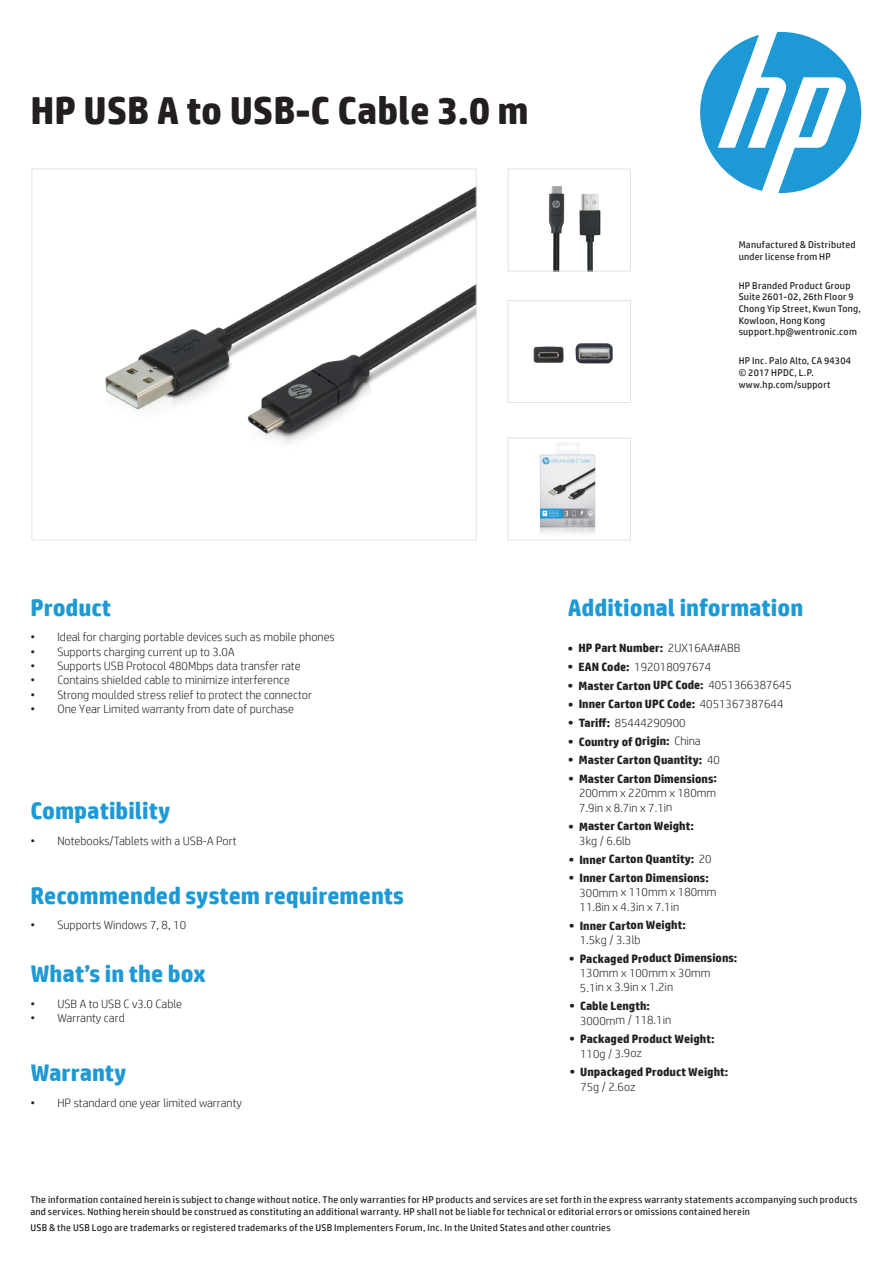
<style>
.page{position:relative;width:893px;height:1263px;background:#fff}
.page>*{position:absolute;margin:0;border:0;box-sizing:border-box;transform-origin:0 0}
.t1{font:700 39px "HP Simplified";color:#231f20}
.t2{font:700 24px "HP Simplified";color:#1d99d6}
.t3{font:300 12px/14.4px "HP Simplified";color:#231f20}
.t4{font:700 12px/14.5px "HP Simplified";letter-spacing:-.005em;color:#231f20}
.t5{font:9.75px/11.7px "HP Simplified";letter-spacing:.025em;color:#231f20}
.s1{font-weight:300}
.s2{font-weight:700}
</style>
<div class="page">
<svg style="left:700px;top:32px;width:161px;height:161px"></svg>
<img style="left:105px;top:187px;width:369px;height:256px">
<img style="left:549px;top:186px;width:52px;height:83px">
<div style="left:508px;top:169px;width:123px;height:102px;border:1px solid #e1e2e4"></div>
<img style="left:533px;top:343px;width:80px;height:21px">
<div style="left:508px;top:300px;width:123px;height:103px;border:1px solid #e1e2e4"></div>
<img style="left:540px;top:454px;width:56px;height:80px">
<div style="left:508px;top:438px;width:123px;height:102px;border:1px solid #e1e2e4"></div>
<p class="t1" style="left:30px;top:87px;width:500px">HP USB A to USB-C Cable 3.0 m</p>
<p class="t5" style="left:739px;top:239px;width:118px">Manufactured &amp; Distributed under license from HP</p>
<p class="t5" style="left:739px;top:279px;width:124px">HP Branded Product Group<br>Suite 2601-02, 26th Floor 9<br>Chong Yip Street, Kwun Tong,<br>Kowloon, Hong Kong support.hp@wentronic.com</p>
<p class="t5" style="left:739px;top:355px;width:114px">HP Inc. Palo Alto, CA 94304 © 2017 HPDC, L.P. www.hp.com/support</p>
<p class="t2" style="left:30px;top:593px;width:82px">Product</p>
<p class="t3" style="left:30px;top:630px;width:306px">• Ideal for charging portable devices such as mobile phones</p>
<p class="t3" style="left:30px;top:644px;width:206px">• Supports charging current up to 3.0A</p>
<p class="t3" style="left:30px;top:658px;width:272px">• Supports USB Protocol 480Mbps data transfer rate</p>
<p class="t3" style="left:30px;top:673px;width:261px">• Contains shielded cable to minimize interference</p>
<p class="t3" style="left:30px;top:687px;width:283px">• Strong moulded stress relief to protect the connector</p>
<p class="t3" style="left:30px;top:702px;width:265px">• One Year Limited warranty from date of purchase</p>
<p class="t2" style="left:30px;top:796px;width:141px">Compatibility</p>
<p class="t3" style="left:30px;top:833px;width:208px">• Notebooks/Tablets with a USB-A Port</p>
<p class="t2" style="left:30px;top:881px;width:375px">Recommended system requirements</p>
<p class="t3" style="left:30px;top:918px;width:157px">• Supports Windows 7, 8, 10</p>
<p class="t2" style="left:30px;top:960px;width:177px">What’s in the box</p>
<p class="t3" style="left:30px;top:996px;width:153px">• USB A to USB C v3.0 Cable</p>
<p class="t3" style="left:30px;top:1011px;width:96px">• Warranty card</p>
<p class="t2" style="left:30px;top:1059px;width:98px">Warranty</p>
<p class="t3" style="left:30px;top:1095px;width:213px">• HP standard one year limited warranty</p>
<p class="t2" style="left:568px;top:593px;width:237px">Additional information</p>
<p class="t4" style="left:568px;top:641px;width:174px">• HP Part Number: <span class="s1">2UX16AA#ABB</span></p>
<p class="t3" style="left:568px;top:659px;width:145px"><span class="s2">• EAN Code:</span> 192018097674</p>
<p class="t4" style="left:568px;top:678px;width:226px">• Master Carton UPC Code: <span class="s1">4051366387645</span></p>
<p class="t4" style="left:568px;top:697px;width:217px">• Inner Carton UPC Code: <span class="s1">4051367387644</span></p>
<p class="t3" style="left:568px;top:715px;width:119px"><span class="s2">• Tariff:</span> 85444290900</p>
<p class="t4" style="left:568px;top:734px;width:134px">• Country of Origin: <span class="s1">China</span></p>
<p class="t4" style="left:568px;top:752px;width:153px">• Master Carton Quantity: <span class="s1">40</span></p>
<p class="t3" style="left:579px;top:771px;width:139px;text-align:justify;text-indent:-11px"><span class="s2">• Master Carton Dimensions:<br></span>200mm x 220mm x 180mm 7.9in x 8.7in x 7.1in</p>
<p class="t4" style="left:579px;top:819px;width:116px;text-indent:-11px">• Master Carton Weight:<br><span class="s1">3kg / 6.6lb</span></p>
<p class="t4" style="left:569px;top:852px;width:145px">• Inner Carton Quantity: <span class="s1">20</span></p>
<p class="t3" style="left:579px;top:870px;width:139px;text-indent:-11px"><span class="s2">• Inner Carton Dimensions:<br></span>300mm x 110mm x 180mm<br>11.8in x 4.3in x 7.1in</p>
<p class="t4" style="left:580px;top:918px;width:108px;text-indent:-11px">• Inner Carton Weight:<br><span class="s1">1.5kg / 3.3lb</span></p>
<p class="t3" style="left:580px;top:951px;width:159px;text-indent:-11px"><span class="s2">• Packaged Product Dimensions:<br></span>130mm x 100mm x 30mm<br>5.1in x 3.9in x 1.2in</p>
<p class="t3" style="left:580px;top:998px;width:93px;text-indent:-11px"><span class="s2">• Cable Length:<br></span>3000mm / 118.1in</p>
<p class="t4" style="left:580px;top:1031px;width:136px;text-indent:-11px">• Packaged Product Weight:<br><span class="s1">110g / 3.9oz</span></p>
<p class="t4" style="left:580px;top:1064px;width:150px;text-indent:-11px">• Unpackaged Product Weight:<br><span class="s1">75g / 2.6oz</span></p>
<p class="t5" style="left:30px;top:1194px;width:829px">The information contained herein is subject to change without notice. The only warranties for HP products and services are set forth in the express warranty statements accompanying such products and services. Nothing herein should be construed as constituting an additional warranty. HP shall not be liable for technical or editorial errors or omissions contained herein</p>
<p class="t5" style="left:30px;top:1222px;width:582px">USB &amp; the USB Logo are trademarks or registered trademarks of the USB Implementers Forum, Inc. In the United States and other countries</p>
</div>
